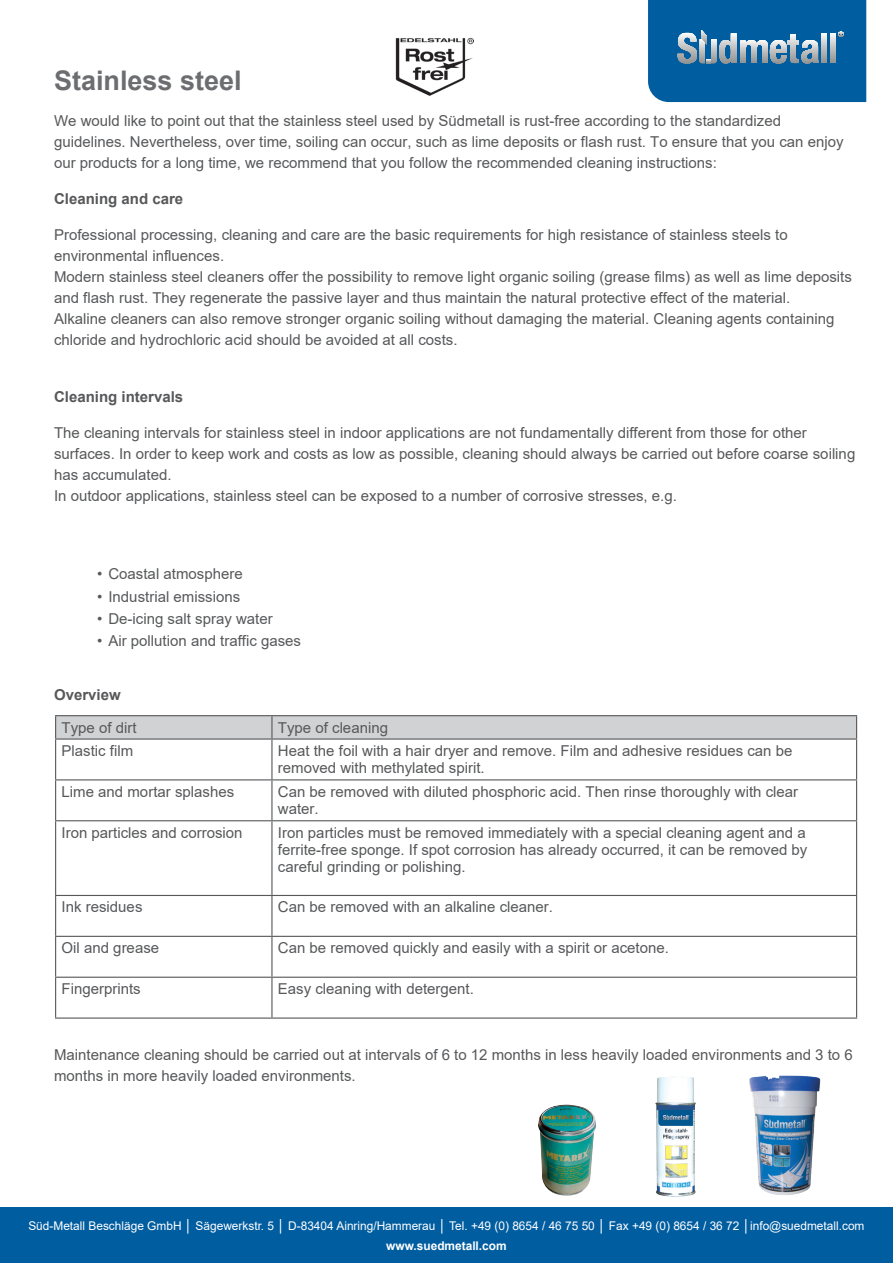
<style>
.page{position:relative;width:893px;height:1263px;background:#fff}
.page>*{position:absolute;margin:0;border:0;box-sizing:border-box;transform-origin:0 0}
.t1{font:700 27px "Arial";color:#6c6d70}
.t2{font:15px/21px "Arial";color:#57585a}
.t3{font:700 15px "Arial";color:#57585a}
.t4{font:12px "Arial";color:#fff}
.t5{font:700 12px "Arial";color:#fff}
</style>
<div class="page">
<div style="left:0;top:1208px;width:893px;height:55px;background:#005da0"></div>
<svg style="left:648px;top:0;width:218px;height:102px;background:#196aa4"></svg>
<img style="left:395px;top:37px;width:79px;height:59px">
<hr style="left:55px;top:715px;width:217px;height:1px;background:#57585a">
<hr style="left:272px;top:715px;width:585px;height:1px;background:#57585a">
<div style="left:55px;top:716px;width:802px;height:22px;background:#d1d2d4"></div>
<hr style="left:55px;top:738px;width:217px;height:2px;background:#57585a">
<hr style="left:55px;top:740px;width:1px;height:39px;background:#57585a">
<hr style="left:272px;top:738px;width:585px;height:2px;background:#57585a">
<hr style="left:271px;top:740px;width:2px;height:39px;background:#57585a">
<hr style="left:856px;top:740px;width:1px;height:39px;background:#57585a">
<hr style="left:55px;top:779px;width:217px;height:1px;background:#57585a">
<hr style="left:55px;top:780px;width:1px;height:40px;background:#57585a">
<hr style="left:272px;top:779px;width:585px;height:1px;background:#57585a">
<hr style="left:271px;top:780px;width:2px;height:40px;background:#57585a">
<hr style="left:856px;top:780px;width:1px;height:40px;background:#57585a">
<hr style="left:55px;top:820px;width:217px;height:1px;background:#57585a">
<hr style="left:55px;top:821px;width:1px;height:74px;background:#57585a">
<hr style="left:272px;top:820px;width:585px;height:1px;background:#57585a">
<hr style="left:271px;top:821px;width:2px;height:74px;background:#57585a">
<hr style="left:856px;top:821px;width:1px;height:74px;background:#57585a">
<hr style="left:55px;top:895px;width:217px;height:1px;background:#57585a">
<hr style="left:55px;top:896px;width:1px;height:40px;background:#57585a">
<hr style="left:272px;top:895px;width:585px;height:1px;background:#57585a">
<hr style="left:271px;top:896px;width:2px;height:40px;background:#57585a">
<hr style="left:856px;top:896px;width:1px;height:40px;background:#57585a">
<hr style="left:55px;top:936px;width:217px;height:1px;background:#57585a">
<hr style="left:55px;top:937px;width:1px;height:40px;background:#57585a">
<hr style="left:272px;top:936px;width:585px;height:1px;background:#57585a">
<hr style="left:271px;top:937px;width:2px;height:40px;background:#57585a">
<hr style="left:856px;top:937px;width:1px;height:40px;background:#57585a">
<hr style="left:55px;top:977px;width:217px;height:1px;background:#57585a">
<hr style="left:55px;top:978px;width:1px;height:39px;background:#57585a">
<hr style="left:272px;top:977px;width:585px;height:1px;background:#57585a">
<hr style="left:271px;top:978px;width:2px;height:39px;background:#57585a">
<hr style="left:856px;top:978px;width:1px;height:39px;background:#57585a">
<hr style="left:55px;top:1017px;width:217px;height:2px;background:#57585a">
<hr style="left:272px;top:1017px;width:585px;height:2px;background:#57585a">
<img style="left:749px;top:1075px;width:72px;height:120px">
<img style="left:655px;top:1076px;width:41px;height:121px">
<img style="left:538px;top:1104px;width:58px;height:91px">
<h1 class="t1" style="left:54px;top:61px;width:189px">Stainless steel</h1>
<p class="t2" style="left:54px;top:110px;width:791px">We would like to point out that the stainless steel used by Südmetall is rust-free according to the standardized guidelines. Nevertheless, over time, soiling can occur, such as lime deposits or flash rust. To ensure that you can enjoy our products for a long time, we recommend that you follow the recommended cleaning instructions:</p>
<p class="t3" style="left:54px;top:188px;width:131px">Cleaning and care</p>
<p class="t2" style="left:54px;top:224px;width:799px">Professional processing, cleaning and care are the basic requirements for high resistance of stainless steels to environmental influences.<br>Modern stainless steel cleaners offer the possibility to remove light organic soiling (grease films) as well as lime deposits and flash rust. They regenerate the passive layer and thus maintain the natural protective effect of the material.<br>Alkaline cleaners can also remove stronger organic soiling without damaging the material. Cleaning agents containing chloride and hydrochloric acid should be avoided at all costs.</p>
<p class="t3" style="left:54px;top:386px;width:131px">Cleaning intervals</p>
<p class="t2" style="left:54px;top:422px;width:803px">The cleaning intervals for stainless steel in indoor applications are not fundamentally different from those for other surfaces. In order to keep work and costs as low as possible, cleaning should always be carried out before coarse soiling has accumulated.<br>In outdoor applications, stainless steel can be exposed to a number of corrosive stresses, e.g.</p>
<p class="t2" style="left:97px;top:563px;width:147px">• Coastal atmosphere</p>
<p class="t2" style="left:97px;top:586px;width:145px">• Industrial emissions</p>
<p class="t2" style="left:97px;top:608px;width:177px">• De-icing salt spray water</p>
<p class="t2" style="left:97px;top:630px;width:206px">• Air pollution and traffic gases</p>
<p class="t3" style="left:54px;top:684px;width:68px">Overview</p>
<p class="t2" style="left:62px;top:717px;width:77px">Type of dirt</p>
<p class="t2" style="left:278px;top:717px;width:112px">Type of cleaning</p>
<p class="t2" style="left:62px;top:740px;width:73px">Plastic film</p>
<p class="t2" style="left:278px;top:742px;width:516px;line-height:17.2px">Heat the foil with a hair dryer and remove. Film and adhesive residues can be removed with methylated spirit.</p>
<p class="t2" style="left:62px;top:781px;width:174px">Lime and mortar splashes</p>
<p class="t2" style="left:278px;top:783px;width:522px;line-height:17.2px">Can be removed with diluted phosphoric acid. Then rinse thoroughly with clear water.</p>
<p class="t2" style="left:62px;top:822px;width:182px">Iron particles and corrosion</p>
<p class="t2" style="left:278px;top:824px;width:531px;line-height:17.2px;text-align:justify">Iron particles must be removed immediately with a special cleaning agent and a ferrite-free sponge. If spot corrosion has already occurred, it can be removed by careful grinding or polishing.</p>
<p class="t2" style="left:62px;top:896px;width:82px">Ink residues</p>
<p class="t2" style="left:278px;top:896px;width:277px">Can be removed with an alkaline cleaner.</p>
<p class="t2" style="left:62px;top:937px;width:99px">Oil and grease</p>
<p class="t2" style="left:278px;top:937px;width:392px">Can be removed quickly and easily with a spirit or acetone.</p>
<p class="t2" style="left:62px;top:978px;width:81px">Fingerprints</p>
<p class="t2" style="left:278px;top:978px;width:197px">Easy cleaning with detergent.</p>
<p class="t2" style="left:54px;top:1044px;width:800px">Maintenance cleaning should be carried out at intervals of 6 to 12 months in less heavily loaded environments and 3 to 6 months in more heavily loaded environments.</p>
<p class="t4" style="left:28px;top:1217px;width:838px">Süd-Metall Beschläge GmbH │ Sägewerkstr. 5 │ D-83404 Ainring/Hammerau │ Tel. +49 (0) 8654 / 46 75 50 │ Fax +49 (0) 8654 / 36 72 │info@suedmetall.com</p>
<p class="t5" style="left:386px;top:1237px;width:122px">www.suedmetall.com</p>
</div>
